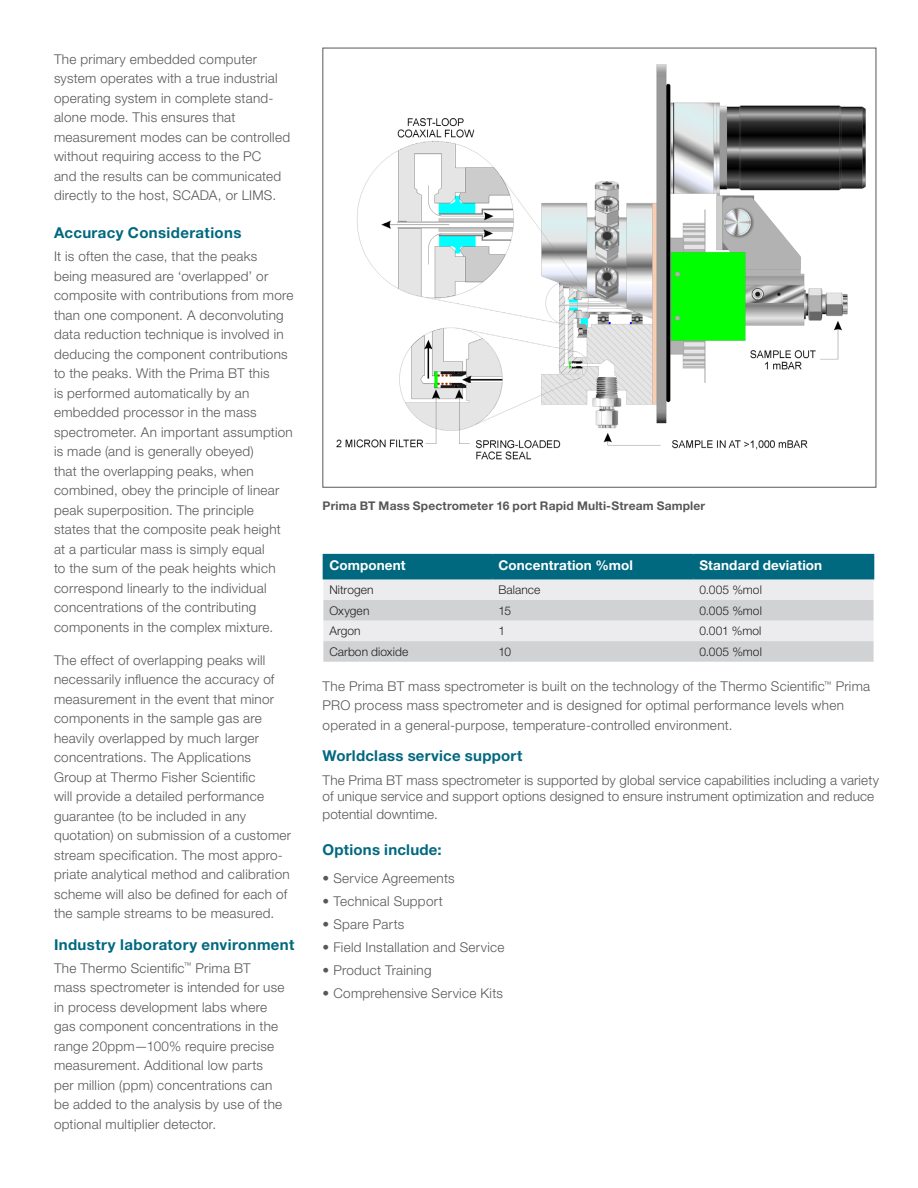
<style>
.page{position:relative;width:918px;height:1188px;background:#fff}
.page>*{position:absolute;margin:0;border:0;box-sizing:border-box;transform-origin:0 0}
.Body_copy{font:700 15px "Helvetica Neue LT Std";letter-spacing:.02em;color:#00687f}
.Body_copy-2{font:300 13.5px/19.5px "Helvetica Neue LT Std";letter-spacing:.02em;color:#57585a}
.Table_Head_1{font:700 13.5px "Helvetica Neue LT Std";letter-spacing:.01em;color:#fff}
.Table_Text{font:300 12px "Helvetica Neue LT Std";letter-spacing:.005em;color:#231f20}
.t1{font:700 12px "Helvetica Neue LT Std";letter-spacing:.015em;color:#57585a}
</style>
<div class="page">
<img style="left:336px;top:64px;width:530px;height:396px">
<hr style="left:323px;top:554px;width:169px;height:1px;background:#00687f">
<hr style="left:492px;top:554px;width:201px;height:1px;background:#00687f">
<hr style="left:693px;top:554px;width:181px;height:1px;background:#00687f">
<svg style="left:323px;top:555px;width:551px;height:107px;background:#adc4cb"></svg>
<hr style="left:323px;top:578px;width:169px;height:1px;background:#00687f">
<hr style="left:492px;top:578px;width:201px;height:1px;background:#00687f">
<hr style="left:693px;top:578px;width:181px;height:1px;background:#00687f">
<p class="Body_copy-2" style="left:54px;top:49px;width:238px">The primary embedded computer system operates with a true industrial operating system in complete stand&shy;alone mode. This ensures that measurement modes can be controlled without requiring access to the PC<br>and the results can be communicated directly to the host, SCADA, or LIMS.</p>
<p class="Body_copy" style="left:54px;top:224px;width:189px">Accuracy Considerations</p>
<p class="Body_copy-2" style="left:54px;top:247px;width:241px">It is often the case, that the peaks being measured are ‘overlapped’ or composite with contributions from more than one component. A deconvoluting data reduction technique is involved in deducing the component contributions to the peaks. With the Prima BT this<br>is performed automatically by an embedded processor in the mass spectrometer. An important assumption is made (and is generally obeyed)<br>that the overlapping peaks, when combined, obey the principle of linear peak superposition. The principle<br>states that the composite peak height at a particular mass is simply equal<br>to the sum of the peak heights which correspond linearly to the individual concentrations of the contributing components in the complex mixture.</p>
<p class="Body_copy-2" style="left:54px;top:650px;width:239px">The effect of overlapping peaks will necessarily influence the accuracy of measurement in the event that minor components in the sample gas are heavily overlapped by much larger concentrations. The Applications Group at Thermo Fisher Scientific<br>will provide a detailed performance guarantee (to be included in any quotation) on submission of a customer stream specification. The most appro&shy;priate analytical method and calibration scheme will also be defined for each of the sample streams to be measured.</p>
<p class="Body_copy" style="left:54px;top:935px;width:242px">Industry laboratory environment</p>
<p class="Body_copy-2" style="left:54px;top:958px;width:232px">The Thermo Scientific<sup>™</sup> Prima BT mass spectrometer is intended for use in process development labs where gas component concentrations in the range 20ppm—100% require precise measurement. Additional low parts per million (ppm) concentrations can be added to the analysis by use of the optional multiplier detector.</p>
<p class="t1" style="left:323px;top:498px;width:384px">Prima BT Mass Spectrometer 16 port Rapid Multi-Stream Sampler</p>
<p class="Table_Head_1" style="left:329px;top:557px;width:78px">Component</p>
<p class="Table_Head_1" style="left:498px;top:557px;width:136px">Concentration %mol</p>
<p class="Table_Head_1" style="left:699px;top:557px;width:124px">Standard deviation</p>
<p class="Table_Text" style="left:329px;top:582px;width:46px">Nitrogen</p>
<p class="Table_Text" style="left:498px;top:582px;width:44px">Balance</p>
<p class="Table_Text" style="left:699px;top:582px;width:64px">0.005 %mol</p>
<p class="Table_Text" style="left:329px;top:603px;width:42px">Oxygen</p>
<p class="Table_Text" style="left:498px;top:603px;width:14px">15</p>
<p class="Table_Text" style="left:699px;top:603px;width:64px">0.005 %mol</p>
<p class="Table_Text" style="left:329px;top:624px;width:33px">Argon</p>
<p class="Table_Text" style="left:498px;top:624px;width:8px">1</p>
<p class="Table_Text" style="left:699px;top:624px;width:64px">0.001 %mol</p>
<p class="Table_Text" style="left:329px;top:644px;width:80px">Carbon dioxide</p>
<p class="Table_Text" style="left:498px;top:644px;width:14px">10</p>
<p class="Table_Text" style="left:699px;top:644px;width:64px">0.005 %mol</p>
<p class="Body_copy-2" style="left:323px;top:676px;width:549px">The Prima BT mass spectrometer is built on the technology of the Thermo Scientific<sup>™</sup> Prima<br>PRO process mass spectrometer and is designed for optimal performance levels when operated in a general-purpose, temperature-controlled environment.</p>
<p class="Body_copy" style="left:323px;top:747px;width:201px">Worldclass service support</p>
<p class="Body_copy-2" style="left:323px;top:771px;width:558px;line-height:16.5px">The Prima BT mass spectrometer is supported by global service capabilities including a variety of unique service and support options designed to ensure instrument optimization and reduce</p>
<p class="Body_copy-2" style="left:323px;top:804px;width:117px">potential downtime.</p>
<p class="Body_copy" style="left:323px;top:841px;width:121px">Options include:</p>
<p class="Body_copy-2" style="left:323px;top:868px;width:134px">• Service Agreements</p>
<p class="Body_copy-2" style="left:323px;top:891px;width:122px">• Technical Support</p>
<p class="Body_copy-2" style="left:323px;top:914px;width:83px">• Spare Parts</p>
<p class="Body_copy-2" style="left:323px;top:937px;width:183px">• Field Installation and Service</p>
<p class="Body_copy-2" style="left:323px;top:960px;width:110px">• Product Training</p>
<p class="Body_copy-2" style="left:323px;top:983px;width:182px">• Comprehensive Service Kits</p>
</div>
